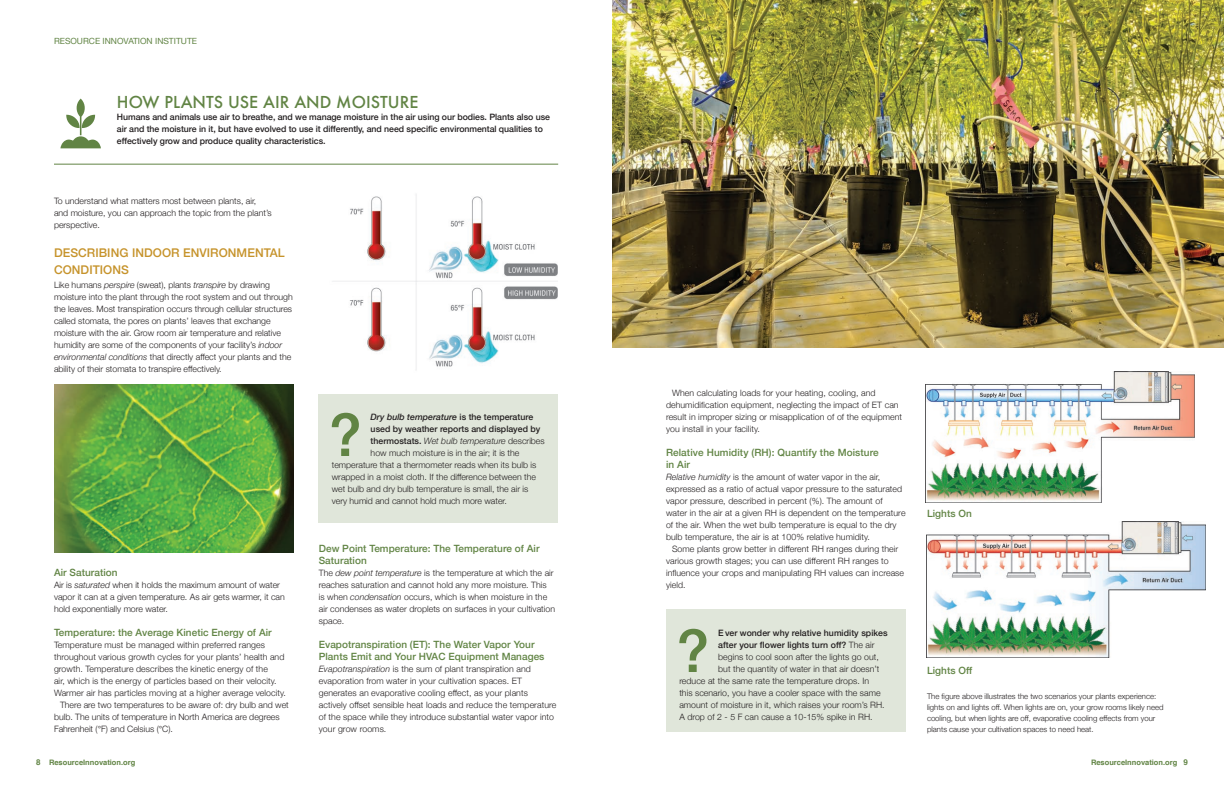
<style>
.page{position:relative;width:1224px;height:792px;background:#fff}
.page>*{position:absolute;margin:0;border:0;box-sizing:border-box;transform-origin:0 0}
.New_Paragraph{font:500 59.2px "Helvetica Neue";color:#618444}
.t1{font:500 16px "Futura";color:#618444}
.t2{font:500 12px/17px "Helvetica Neue";letter-spacing:.005em;color:#c6932b}
.t3{font:500 10px/12px "Helvetica Neue";letter-spacing:.005em;color:#618444}
.New_Paragraph-2{font:300 8.8px/12px "Helvetica Neue";letter-spacing:.005em;color:#231f20}
.New_Paragraph-3{font:500 8.8px/12px "Helvetica Neue";letter-spacing:-.005em;color:#231f20}
.New_Paragraph-4{font:italic 300 8.8px "Helvetica Neue";color:#231f20}
.New_Paragraph-5{font:italic 500 8.8px "Helvetica Neue";color:#231f20}
.t4{font:8.5px "Helvetica Neue";color:#618444}
.New_Paragraph-6{font:300 7.8px/11px "Helvetica Neue";color:#231f20}
.t5{font:700 7.5px "Helvetica";color:#618444}
.s1{font-style:italic}
.s2{font-style:normal}
.s3{font-weight:500;font-style:normal}
.s4{font-weight:300}
.s5{font-size:8px}
</style>
<div class="page">
<hr style="left:54px;top:164px;width:504px;height:1px;background:#618444">
<img style="left:54px;top:384px;width:239px;height:169px">
<div style="left:319px;top:394px;width:239px;height:129px;background:#e0e6da"></div>
<img style="left:332px;top:194px;width:226px;height:176px">
<svg style="left:60px;top:99px;width:41px;height:49px"></svg>
<img style="left:612px;top:0;width:612px;height:348px">
<div style="left:666px;top:610px;width:240px;height:122px;background:#e0e6da"></div>
<img style="left:926px;top:371px;width:268px;height:131px">
<img style="left:927px;top:521px;width:279px;height:136px">
<p class="t4" style="left:54px;top:35px;width:145px">RESOURCE INNOVATION INSTITUTE</p>
<p class="t1" style="left:117px;top:91px;width:303px">HOW PLANTS USE AIR AND MOISTURE</p>
<p class="New_Paragraph-3" style="left:117px;top:110px;width:435px">Humans and animals use air to breathe, and we manage moisture in the air using our bodies. Plants also use air and the moisture in it, but have evolved to use it differently, and need specific environmental qualities to effectively grow and produce quality characteristics.</p>
<p class="New_Paragraph-2" style="left:54px;top:194px;width:219px">To understand what matters most between plants, air, and moisture, you can approach the topic from the plant’s perspective.</p>
<p class="t2" style="left:54px;top:243px;width:232px">DESCRIBING INDOOR ENVIRONMENTAL<br>CONDITIONS</p>
<p class="New_Paragraph-2" style="left:54px;top:278px;width:240px">Like humans <span class="s1">perspire</span> (sweat), plants <span class="s1">transpire</span> by drawing moisture into the plant through the root system and out through the leaves. Most transpiration occurs through cellular structures called stomata, the pores on plants’ leaves that exchange moisture with the air. Grow room air temperature and relative humidity are some of the components of your facility’s <span class="s1">indoor environmental conditions</span> that directly affect your plants and the ability of their stomata to transpire effectively.</p>
<p class="t3" style="left:54px;top:566px;width:65px">Air Saturation</p>
<p class="New_Paragraph-2" style="left:54px;top:578px;width:232px">Air is <span class="s1">saturated</span> when it holds the maximum amount of water vapor it can at a given temperature. As air gets warmer, it can hold exponentially more water.</p>
<p class="t3" style="left:54px;top:626px;width:219px">Temperature: the Average Kinetic Energy of Air</p>
<p class="New_Paragraph-2" style="left:54px;top:638px;width:234px">Temperature must be managed within preferred ranges throughout various growth cycles for your plants’ health and growth. Temperature describes the kinetic energy of the<br>air, which is the energy of particles based on their velocity.<br>Warmer air has particles moving at a higher average velocity.</p>
<p class="New_Paragraph-2" style="left:54px;top:698px;width:236px;text-indent:6px">There are two temperatures to be aware of: dry bulb and wet bulb. The units of temperature in North America are degrees<br>Fahrenheit (°F) and Celsius (°C).</p>
<p class="New_Paragraph" style="left:329px;top:387px;width:34px">?</p>
<p class="New_Paragraph-5" style="left:371px;top:409px;width:164px">Dry bulb temperature <span class="s2">is the temperature</span></p>
<p class="New_Paragraph-3" style="left:371px;top:422px;width:171px">used by weather reports and displayed by</p>
<p class="New_Paragraph-4" style="left:371px;top:434px;width:176px"><span class="s3">thermostats.</span> Wet bulb temperature <span class="s2">describes</span></p>
<p class="New_Paragraph-2" style="left:371px;top:446px;width:150px">how much moisture is in the air; it is the</p>
<p class="New_Paragraph-2" style="left:332px;top:458px;width:206px">temperature that a thermometer reads when its bulb is</p>
<p class="New_Paragraph-2" style="left:332px;top:470px;width:206px">wrapped in a moist cloth. If the difference between the</p>
<p class="New_Paragraph-2" style="left:332px;top:482px;width:198px">wet bulb and dry bulb temperature is small, the air is</p>
<p class="New_Paragraph-2" style="left:332px;top:494px;width:177px">very humid and cannot hold much more water.</p>
<p class="t3" style="left:319px;top:542px;width:222px">Dew Point Temperature: The Temperature of Air<br>Saturation</p>
<p class="New_Paragraph-2" style="left:319px;top:566px;width:238px">The <span class="s1">dew point temperature</span> is the temperature at which the air reaches saturation and cannot hold any more moisture. This<br>is when <span class="s1">condensation</span> occurs, which is when moisture in the air condenses as water droplets on surfaces in your cultivation space.</p>
<p class="t3" style="left:319px;top:638px;width:227px">Evapotranspiration (ET): The Water Vapor Your<br>Plants Emit and Your HVAC Equipment Manages</p>
<p class="New_Paragraph-2" style="left:319px;top:662px;width:239px"><span class="s1">Evapotranspiration</span> is the sum of plant transpiration and evaporation from water in your cultivation spaces. ET generates an evaporative cooling effect, as your plants actively offset sensible heat loads and reduce the temperature of the space while they introduce substantial water vapor into your grow rooms.</p>
<p class="New_Paragraph-2" style="left:666px;top:386px;width:238px;text-indent:6px">When calculating loads for your heating, cooling, and dehumidification equipment, neglecting the impact of ET can result in improper sizing or misapplication of of the equipment you install in your facility.</p>
<p class="t3" style="left:666px;top:446px;width:214px">Relative Humidity (RH): Quantify the Moisture in Air</p>
<p class="New_Paragraph-2" style="left:666px;top:470px;width:241px"><span class="s1">Relative humidity</span> is the amount of water vapor in the air, expressed as a ratio of actual vapor pressure to the saturated vapor pressure, described in percent (%). The amount of water in the air at a given RH is dependent on the temperature of the air. When the wet bulb temperature is equal to the dry bulb temperature, the air is at 100% relative humidity.</p>
<p class="New_Paragraph-2" style="left:666px;top:542px;width:240px;text-indent:6px">Some plants grow better in different RH ranges during their various growth stages; you can use different RH ranges to influence your crops and manipulating RH values can increase yield.</p>
<p class="New_Paragraph" style="left:676px;top:603px;width:34px">?</p>
<p class="New_Paragraph-3" style="left:718px;top:626px;width:171px">E ver wonder why relative humidity spikes</p>
<p class="New_Paragraph-3" style="left:718px;top:638px;width:158px">after your flower lights turn off? <span class="s4">The air</span></p>
<p class="New_Paragraph-2" style="left:718px;top:650px;width:162px">begins to cool soon after the lights go out,</p>
<p class="New_Paragraph-2" style="left:718px;top:662px;width:163px">but the quantity of water in that air doesn’t</p>
<p class="New_Paragraph-2" style="left:679px;top:674px;width:191px">reduce at the same rate the temperature drops. In</p>
<p class="New_Paragraph-2" style="left:679px;top:686px;width:203px">this scenario, you have a cooler space with the same</p>
<p class="New_Paragraph-2" style="left:679px;top:698px;width:207px">amount of moisture in it, which raises your room’s RH.</p>
<p class="New_Paragraph-2" style="left:679px;top:710px;width:195px">A drop of 2 - 5 F can cause a 10-15% spike in RH.</p>
<p class="t3" style="left:927px;top:506px;width:46px">Lights On</p>
<p class="t3" style="left:927px;top:663px;width:47px">Lights Off</p>
<p class="New_Paragraph-6" style="left:927px;top:690px;width:238px">The figure above illustrates the two scenarios your plants experience: lights on and lights off. When lights are on, your grow rooms likely need cooling, but when lights are off, evaporative cooling effects from your plants cause your cultivation spaces to need heat.</p>
<p class="t5" style="left:36px;top:756px;width:101px"><span class="s5">8</span> ResourceInnovation.org</p>
<p class="t5" style="left:1091px;top:756px;width:98px">ResourceInnovation.org <span class="s5">9</span></p>
</div>
